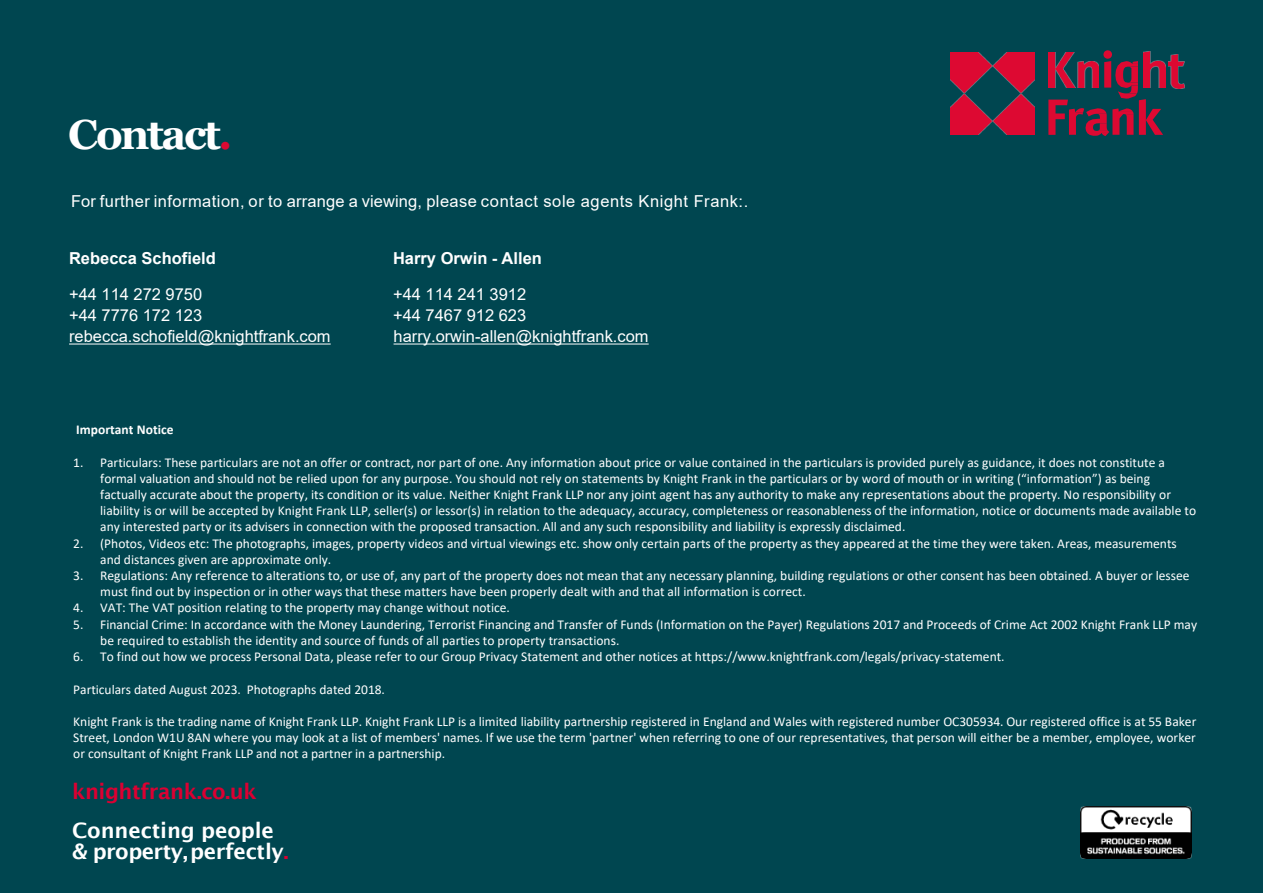
<style>
.page{position:relative;width:1263px;height:893px;background:#fff}
.page>*{position:absolute;margin:0;border:0;box-sizing:border-box;transform-origin:0 0}
.t1{font:700 42px "Georgia";letter-spacing:-.055em;color:#fff}
.t2{font:600 21.3px/21px "Lucida Sans";letter-spacing:-.01em;color:#fff}
.t3{font:600 21.3px "Lucida Sans";letter-spacing:-.02em;color:#db0032}
.t4{font:16.5px "Arial";color:#fff}
.t5{font:16.5px "Arial";letter-spacing:.03em;color:#fff}
.t6{font:700 16.5px "Arial";color:#fff}
.t7{font:13.5px/16.2px "Calibri";color:#fff}
.t8{font:700 13.5px "Calibri";color:#fff}
.s1{color:#dd0932}
.s2{color:#db0032}
</style>
<div class="page">
<div style="left:0;top:1px;width:1263px;height:892px;background:#004650"></div>
<svg style="left:69px;top:343px;width:262px;height:1px"></svg>
<svg style="left:394px;top:343px;width:255px;height:1px"></svg>
<img style="left:1080px;top:806px;width:111px;height:53px">
<img style="left:950px;top:52px;width:85px;height:83px">
<img style="left:1169px;top:54px;width:16px;height:34px">
<img style="left:1163px;top:61px;width:2px;height:27px">
<svg style="left:1048px;top:50px;width:115px;height:86px"></svg>
<p class="t1" style="left:68px;top:108px;width:166px">Contact<span class="s1">.</span></p>
<p class="t5" style="left:71px;top:189px;width:679px">For further information, or to arrange a viewing, please contact sole agents Knight Frank:.</p>
<p class="t6" style="left:69px;top:246px;width:148px">Rebecca Schofield</p>
<p class="t6" style="left:393px;top:246px;width:150px">Harry Orwin - Allen</p>
<p class="t4" style="left:69px;top:283px;width:135px">+44 114 272 9750</p>
<p class="t4" style="left:393px;top:283px;width:135px">+44 114 241 3912</p>
<p class="t4" style="left:69px;top:304px;width:135px">+44 7776 172 123</p>
<p class="t4" style="left:393px;top:304px;width:135px">+44 7467 912 623</p>
<p class="t4" style="left:69px;top:325px;width:263px">rebecca.schofield@knightfrank.com</p>
<p class="t4" style="left:394px;top:325px;width:257px">harry.orwin-allen@knightfrank.com</p>
<p class="t8" style="left:76px;top:420px;width:99px">Important Notice</p>
<p class="t7" style="left:100px;top:453px;width:1097px;text-indent:-27px">1. Particulars: These particulars are not an offer or contract, nor part of one. Any information about price or value contained in the particulars is provided purely as guidance, it does not constitute a formal valuation and should not be relied upon for any purpose. You should not rely on statements by Knight Frank in the particulars or by word of mouth or in writing (“information”) as being factually accurate about the property, its condition or its value. Neither Knight Frank LLP nor any joint agent has any authority to make any representations about the property. No responsibility or liability is or will be accepted by Knight Frank LLP, seller(s) or lessor(s) in relation to the adequacy, accuracy, completeness or reasonableness of the information, notice or documents made available to any interested party or its advisers in connection with the proposed transaction. All and any such responsibility and liability is expressly disclaimed.</p>
<p class="t7" style="left:100px;top:534px;width:1078px;text-indent:-27px">2. (Photos, Videos etc: The photographs, images, property videos and virtual viewings etc. show only certain parts of the property as they appeared at the time they were taken. Areas, measurements and distances given are approximate only.</p>
<p class="t7" style="left:100px;top:567px;width:1091px;text-indent:-27px">3. Regulations: Any reference to alterations to, or use of, any part of the property does not mean that any necessary planning, building regulations or other consent has been obtained. A buyer or lessee must find out by inspection or in other ways that these matters have been properly dealt with and that all information is correct.</p>
<p class="t7" style="left:73px;top:599px;width:438px">4. VAT: The VAT position relating to the property may change without notice.</p>
<p class="t7" style="left:100px;top:615px;width:1098px;text-indent:-27px">5. Financial Crime: In accordance with the Money Laundering, Terrorist Financing and Transfer of Funds (Information on the Payer) Regulations 2017 and Proceeds of Crime Act 2002 Knight Frank LLP may be required to establish the identity and source of funds of all parties to property transactions.</p>
<p class="t7" style="left:73px;top:648px;width:933px">6. To find out how we process Personal Data, please refer to our Group Privacy Statement and other notices at https://www.knightfrank.com/legals/privacy-statement.</p>
<p class="t7" style="left:73px;top:680px;width:313px">Particulars dated August 2023. Photographs dated 2018.</p>
<p class="t7" style="left:73px;top:713px;width:1125px;text-align:justify">Knight Frank is the trading name of Knight Frank LLP. Knight Frank LLP is a limited liability partnership registered in England and Wales with registered number OC305934. Our registered office is at 55 Baker Street, London W1U 8AN where you may look at a list of members' names. If we use the term 'partner' when referring to one of our representatives, that person will either be a member, employee, worker or consultant of Knight Frank LLP and not a partner in a partnership.</p>
<p class="t3" style="left:72px;top:778px;width:186px">knightfrank.co.uk</p>
<p class="t2" style="left:72px;top:819px;width:218px">Connecting people &amp; property,perfectly<span class="s2">.</span></p>
</div>
